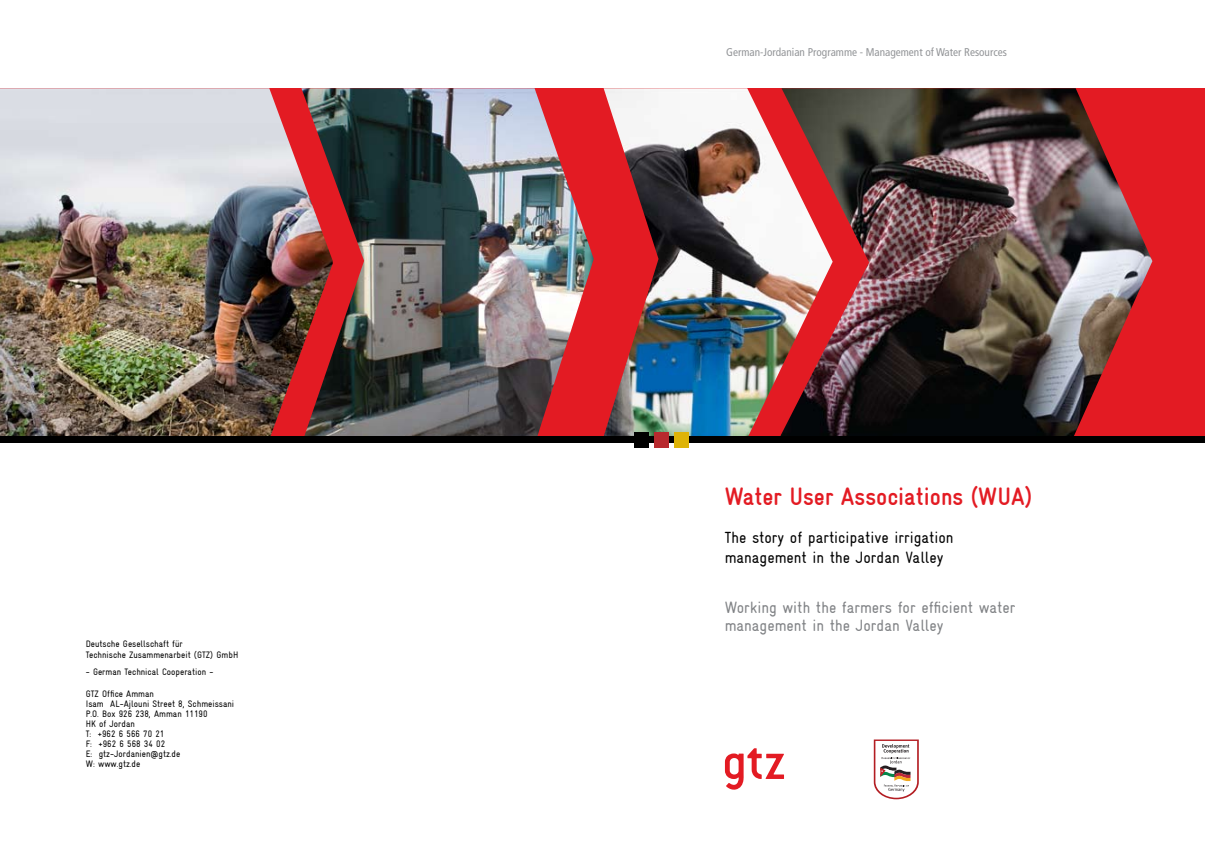
<style>
.page{position:relative;width:1205px;height:851px;background:#fff}
.page>*{position:absolute;margin:0;border:0;box-sizing:border-box;transform-origin:0 0}
.t1{font:700 25px "Gravur Condensed";color:#e31b23}
.t2{font:condensed 16.25px/18.8px "Gravur";color:#808285}
.t3{font:16.25px/20px "Gravur Condensed";color:#000}
.t4{font:condensed 11.25px "Frutiger";color:#939598}
.t5{font:condensed 9.38px/10px "Gravur";color:#000}
</style>
<div class="page">
<div style="left:0;top:88px;width:1205px;height:350px;background:#e31b23"></div>
<img style="left:0;top:88px;width:301px;height:348px">
<img style="left:833px;top:88px;width:319px;height:348px">
<img style="left:301px;top:88px;width:293px;height:348px">
<img style="left:603px;top:88px;width:230px;height:348px">
<div style="left:0;top:436px;width:1205px;height:6px;background:#000"></div>
<div style="left:654px;top:432px;width:14px;height:15px;background:#b8292e"></div>
<div style="left:634px;top:432px;width:14px;height:15px;background:#000"></div>
<div style="left:674px;top:432px;width:14px;height:15px;background:#deb408"></div>
<svg style="left:874px;top:739px;width:45px;height:60px"></svg>
<svg style="left:725px;top:748px;width:59px;height:42px"></svg>
<p class="t5" style="left:86px;top:638px;width:154px;line-height:11px">Deutsche Gesellschaft für<br>Technische Zusammenarbeit (GTZ) GmbH</p>
<p class="t5" style="left:86px;top:667px;width:129px">- German Technical Cooperation -</p>
<p class="t5" style="left:86px;top:688px;width:150px">GTZ Office Amman<br>Isam AL-Ajlouni Street 8, Schmeissani<br>P.O. Box 926 238, Amman 11190<br>HK of Jordan<br>T: +962 6 566 70 21<br>F: +962 6 568 34 02<br>E: gtz-Jordanien@gtz.de<br>W: www.gtz.de</p>
<p class="t4" style="left:726px;top:45px;width:282px">German-Jordanian Programme - Management of Water Resources</p>
<h1 class="t1" style="left:725px;top:482px;width:309px">Water User Associations (WUA)</h1>
<h2 class="t3" style="left:725px;top:527px;width:230px">The story of participative irrigation management in the Jordan Valley</h2>
<h2 class="t2" style="left:725px;top:597px;width:292px">Working with the farmers for efficient water management in the Jordan Valley</h2>
</div>
